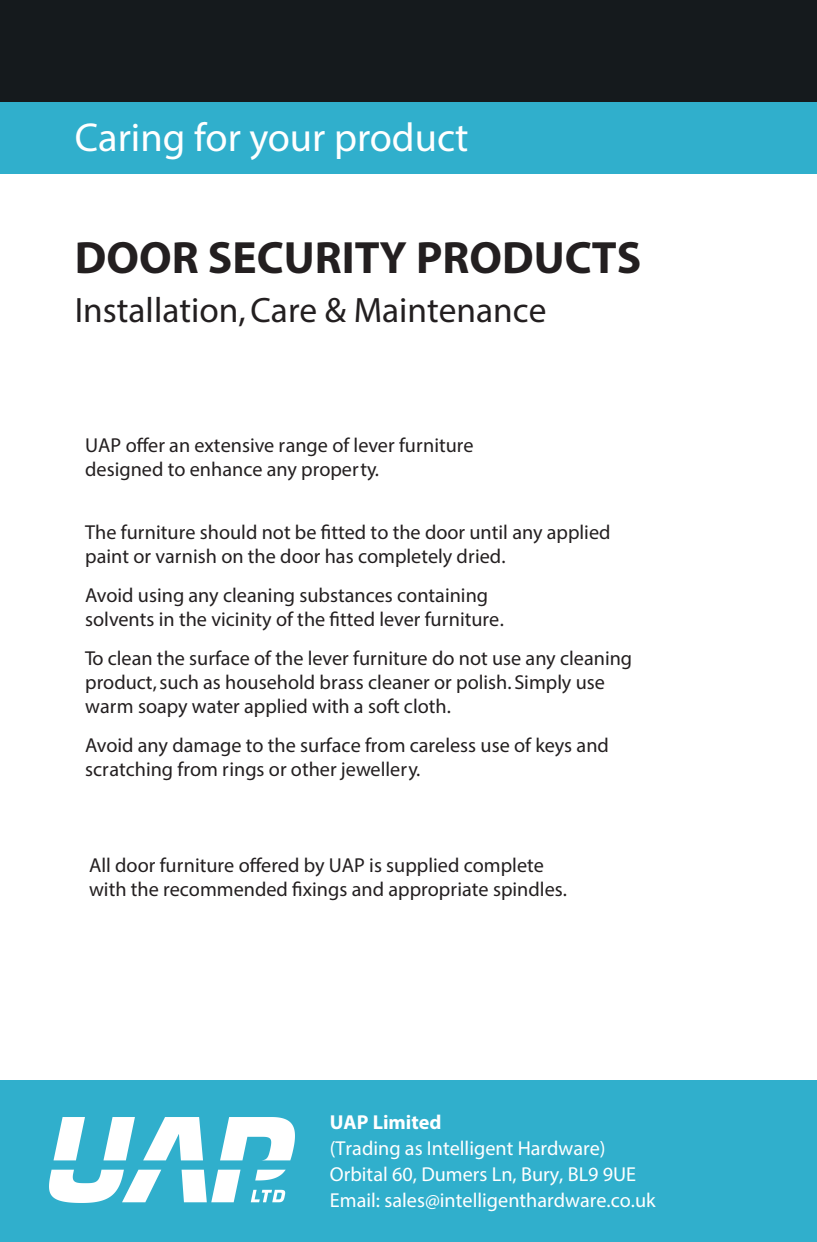
<style>
.page{position:relative;width:817px;height:1242px;background:#fff}
.page>*{position:absolute;margin:0;border:0;box-sizing:border-box;transform-origin:0 0}
.t1{font:700 45.6px "Myriad Pro";color:#231f20}
.t2{font:40.5px "Myriad Pro";color:#fff}
.t3{font:35.4px "Myriad Pro";color:#231f20}
.t4{font:20.1px/24.3px "Myriad Pro";color:#231f20}
.t5{font:20.1px/26.1px "Myriad Pro";color:#fff}
.t6{font:700 20.1px "Myriad Pro";color:#fff}
</style>
<div class="page">
<div style="left:0;top:0;width:817px;height:155px;background:#151a1d"></div>
<div style="left:0;top:1080px;width:817px;height:162px;background:#30afcc"></div>
<div style="left:0;top:103px;width:817px;height:71px;background:#30afcc"></div>
<img style="left:49px;top:1117px;width:246px;height:85px">
<h2 class="t2" style="left:75px;top:122px;width:395px">Caring for your product</h2>
<h1 class="t1" style="left:75px;top:230px;width:568px">DOOR SECURITY PRODUCTS</h1>
<h3 class="t3" style="left:75px;top:296px;width:473px">Installation, Care &amp; Maintenance</h3>
<p class="t4" style="left:85px;top:435px;width:390px">UAP offer an extensive range of lever furniture designed to enhance any property.</p>
<p class="t4" style="left:85px;top:522px;width:527px">The furniture should not be fitted to the door until any applied paint or varnish on the door has completely dried.</p>
<p class="t4" style="left:85px;top:585px;width:420px">Avoid using any cleaning substances containing solvents in the vicinity of the fitted lever furniture.</p>
<p class="t4" style="left:85px;top:647px;width:548px">To clean the surface of the lever furniture do not use any cleaning product, such as household brass cleaner or polish. Simply use warm soapy water applied with a soft cloth.</p>
<p class="t4" style="left:85px;top:735px;width:525px">Avoid any damage to the surface from careless use of keys and scratching from rings or other jewellery.</p>
<p class="t4" style="left:89px;top:855px;width:479px;line-height:23.4px">All door furniture offered by UAP is supplied complete with the recommended fixings and appropriate spindles.</p>
<p class="t6" style="left:330px;top:1110px;width:113px">UAP Limited</p>
<p class="t5" style="left:330px;top:1136px;width:327px">(Trading as Intelligent Hardware)<br>Orbital 60, Dumers Ln, Bury, BL9 9UE<br>Email: sales@intelligenthardware.co.uk</p>
</div>
